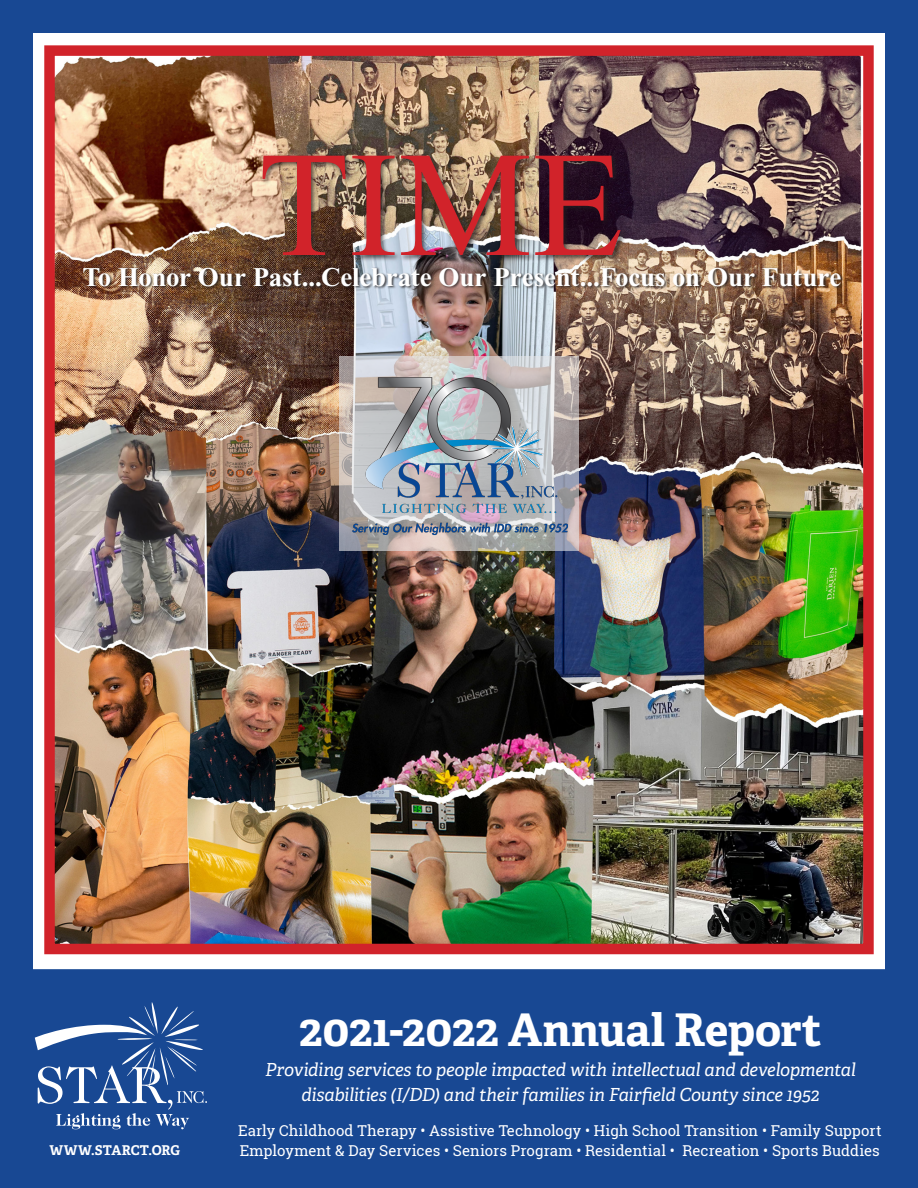
<style>
.page{position:relative;width:918px;height:1188px;background:#fff}
.page>*{position:absolute;margin:0;border:0;box-sizing:border-box;transform-origin:0 0}
.t1{font:150px "Times New Roman";color:#d1232a}
.t2{font:700 45px "Adelle PE";letter-spacing:-.01em;color:#fff}
.t3{font:700 27px "Times New Roman";letter-spacing:-.005em;color:#fff}
.t4{font:italic 18px "Adelle PE";letter-spacing:-.015em;color:#fff}
.t5{font:15px/19.5px "Roboto Slab";color:#fff}
.t6{font:700 13.5px "Adelle PE";color:#fff}
</style>
<div class="page">
<div style="left:0;top:1002px;width:918px;height:186px;background:#184893"></div>
<svg style="left:35px;top:1002px;width:172px;height:127px"></svg>
<div style="left:0;top:0;width:918px;height:1002px;border:33px solid #184893"></div>
<img style="left:55px;top:56px;width:808px;height:887px">
<div style="left:44px;top:45px;width:830px;height:909px;border:10px solid #d1232a"></div>
<svg style="left:339px;top:356px;width:240px;height:195px;background:#c4bebd"></svg>
<img style="left:340px;top:364px;width:239px;height:183px">
<div style="left:261px;top:154px;width:366px;height:108px;background:#231f20;opacity:.75"></div>
<div style="left:83px;top:266px;width:760px;height:24px;background:#231f20;opacity:.75"></div>
<p class="t1" style="left:258px;top:123px;width:367px">TIME</p>
<p class="t3" style="left:82px;top:262px;width:760px">To Honor Our Past...Celebrate Our Present...Focus on Our Future</p>
<p class="t6" style="left:49px;top:1140px;width:132px">WWW.STARCT.ORG</p>
<p class="t2" style="left:299px;top:997px;width:524px">2021-2022 Annual Report</p>
<p class="t4" style="left:265px;top:1056px;width:592px">Providing services to people impacted with intellectual and developmental</p>
<p class="t4" style="left:302px;top:1082px;width:520px">disabilities (I/DD) and their families in Fairfield County since 1952</p>
<p class="t5" style="left:238px;top:1121px;width:645px">Early Childhood Therapy • Assistive Technology • High School Transition • Family Support<br>Employment &amp; Day Services • Seniors Program • Residential • Recreation • Sports Buddies</p>
</div>
